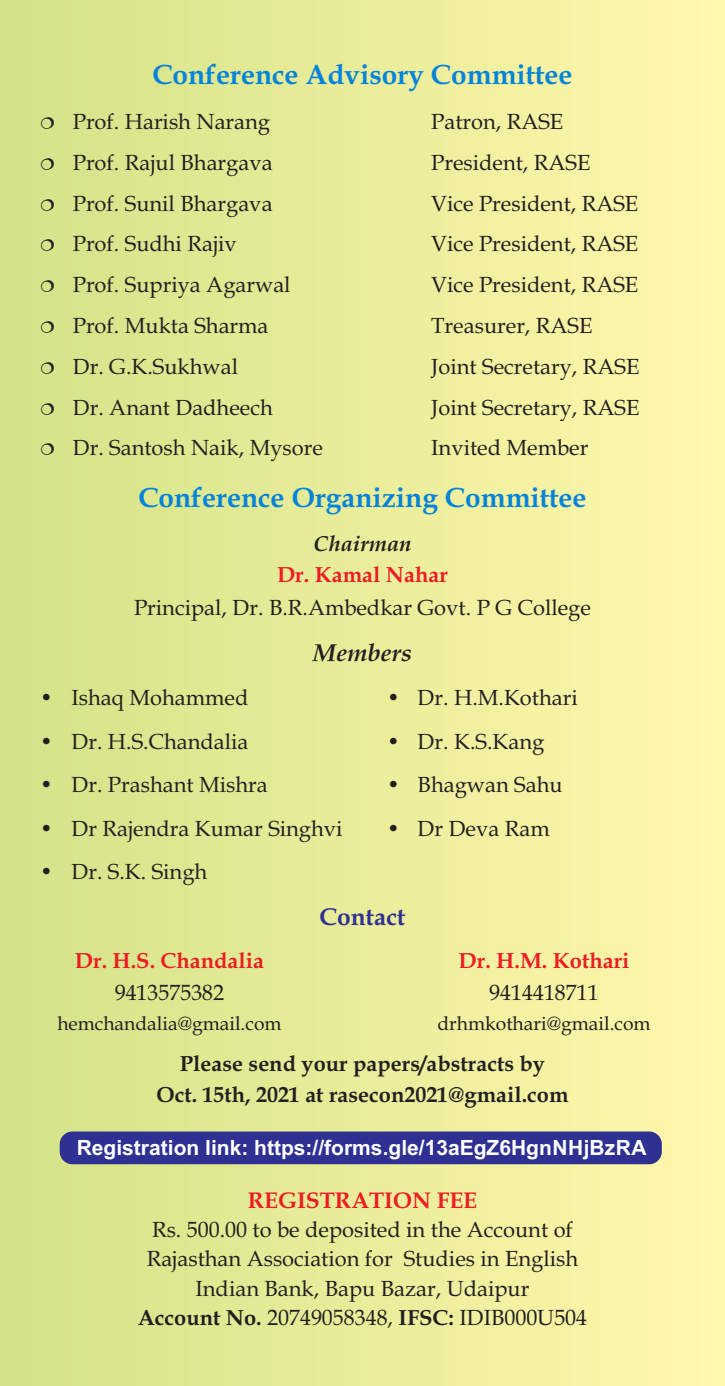
<style>
.page{position:relative;width:725px;height:1386px;background:#fff}
.page>*{position:absolute;margin:0;border:0;box-sizing:border-box;transform-origin:0 0}
.t1{font:700 28px "Book Antiqua";color:#0383da}
.t2{font:italic 700 24.5px "Book Antiqua";color:#231f20}
.t3{font:700 24.5px "Book Antiqua";color:#2e3092}
.t4{font:700 22.75px "Book Antiqua";color:#ed1c24}
.t5{font:21.88px/29.4px "Book Antiqua";color:#231f20;text-align:center}
.t6{font:700 21.88px/31.2px "Book Antiqua";color:#231f20;text-align:center}
.t7{font:700 21.88px "Book Antiqua";color:#ed1c24}
.t8{font:italic 700 21.88px "Book Antiqua";color:#231f20}
.t9{font:700 21px "Arial";color:#fff}
.t10{font:19.25px "Book Antiqua";color:#231f20}
.s1{font-weight:700}
</style>
<div class="page">
<div style="left:0;top:0;width:724px;height:1386px;background:linear-gradient(to right,#d2e288,#fff7ad)"></div>
<div style="left:60px;top:1132px;width:601px;height:32px;background:#2e3092;border-radius:13px"></div>
<svg style="left:41px;top:117px;width:13px;height:12px"></svg>
<svg style="left:41px;top:158px;width:13px;height:12px"></svg>
<svg style="left:41px;top:199px;width:13px;height:12px"></svg>
<svg style="left:41px;top:239px;width:13px;height:12px"></svg>
<svg style="left:41px;top:280px;width:13px;height:12px"></svg>
<svg style="left:41px;top:321px;width:13px;height:12px"></svg>
<svg style="left:41px;top:362px;width:13px;height:12px"></svg>
<svg style="left:41px;top:403px;width:13px;height:12px"></svg>
<svg style="left:41px;top:443px;width:13px;height:12px"></svg>
<p class="t1" style="left:152px;top:63px;width:421px">Conference Advisory Committee</p>
<p class="t5" style="left:73px;top:110px;width:199px">Prof. Harish Narang</p>
<p class="t5" style="left:431px;top:110px;width:134px">Patron, RASE</p>
<p class="t5" style="left:73px;top:150px;width:201px">Prof. Rajul Bhargava</p>
<p class="t5" style="left:431px;top:150px;width:161px">President, RASE</p>
<p class="t5" style="left:73px;top:191px;width:201px">Prof. Sunil Bhargava</p>
<p class="t5" style="left:431px;top:191px;width:208px">Vice President, RASE</p>
<p class="t5" style="left:73px;top:232px;width:166px">Prof. Sudhi Rajiv</p>
<p class="t5" style="left:431px;top:232px;width:208px">Vice President, RASE</p>
<p class="t5" style="left:73px;top:273px;width:219px">Prof. Supriya Agarwal</p>
<p class="t5" style="left:431px;top:273px;width:208px">Vice President, RASE</p>
<p class="t5" style="left:73px;top:313px;width:197px">Prof. Mukta Sharma</p>
<p class="t5" style="left:431px;top:313px;width:163px">Treasurer, RASE</p>
<p class="t5" style="left:73px;top:354px;width:167px">Dr. G.K.Sukhwal</p>
<p class="t5" style="left:431px;top:354px;width:210px">Joint Secretary, RASE</p>
<p class="t5" style="left:73px;top:395px;width:201px">Dr. Anant Dadheech</p>
<p class="t5" style="left:431px;top:395px;width:210px">Joint Secretary, RASE</p>
<p class="t5" style="left:73px;top:436px;width:251px">Dr. Santosh Naik, Mysore</p>
<p class="t5" style="left:431px;top:436px;width:158px">Invited Member</p>
<p class="t1" style="left:138px;top:486px;width:449px">Conference Organizing Committee</p>
<p class="t8" style="left:313px;top:535px;width:99px">Chairman</p>
<p class="t7" style="left:277px;top:566px;width:172px">Dr. Kamal Nahar</p>
<p class="t5" style="left:134px;top:595px;width:458px">Principal, Dr. B.R.Ambedkar Govt. P G College</p>
<p class="t2" style="left:313px;top:643px;width:100px">Members</p>
<p class="t5" style="left:40px;top:686px;width:210px">• Ishaq Mohammed</p>
<p class="t5" style="left:387px;top:686px;width:192px">• Dr. H.M.Kothari</p>
<p class="t5" style="left:40px;top:729px;width:210px">• Dr. H.S.Chandalia</p>
<p class="t5" style="left:387px;top:729px;width:159px">• Dr. K.S.Kang</p>
<p class="t5" style="left:40px;top:773px;width:229px">• Dr. Prashant Mishra</p>
<p class="t5" style="left:387px;top:773px;width:177px">• Bhagwan Sahu</p>
<p class="t5" style="left:40px;top:816px;width:304px">• Dr Rajendra Kumar Singhvi</p>
<p class="t5" style="left:387px;top:816px;width:164px">• Dr Deva Ram</p>
<p class="t5" style="left:40px;top:860px;width:169px">• Dr. S.K. Singh</p>
<p class="t3" style="left:319px;top:907px;width:87px">Contact</p>
<p class="t7" style="left:75px;top:952px;width:190px">Dr. H.S. Chandalia</p>
<p class="t7" style="left:458px;top:952px;width:172px">Dr. H.M. Kothari</p>
<p class="t5" style="left:115px;top:980px;width:111px">9413575382</p>
<p class="t5" style="left:489px;top:980px;width:111px">9414418711</p>
<p class="t10" style="left:57px;top:1016px;width:225px">hemchandalia@gmail.com</p>
<p class="t10" style="left:437px;top:1016px;width:214px">drhmkothari@gmail.com</p>
<p class="t6" style="left:156px;top:1050px;width:413px">Please send your papers/abstracts by<br>Oct. 15th, 2021 at rasecon2021@gmail.com</p>
<p class="t9" style="left:77px;top:1140px;width:571px">Registration link: https://forms.gle/13aEgZ6HgnNHjBzRA</p>
<p class="t4" style="left:248px;top:1191px;width:231px">REGISTRATION FEE</p>
<p class="t5" style="left:138px;top:1217px;width:451px">Rs. 500.00 to be deposited in the Account of Rajasthan Association for Studies in English Indian Bank, Bapu Bazar, Udaipur<br><span class="s1">Account No.</span> 20749058348, <span class="s1">IFSC:</span> IDIB000U504</p>
</div>
